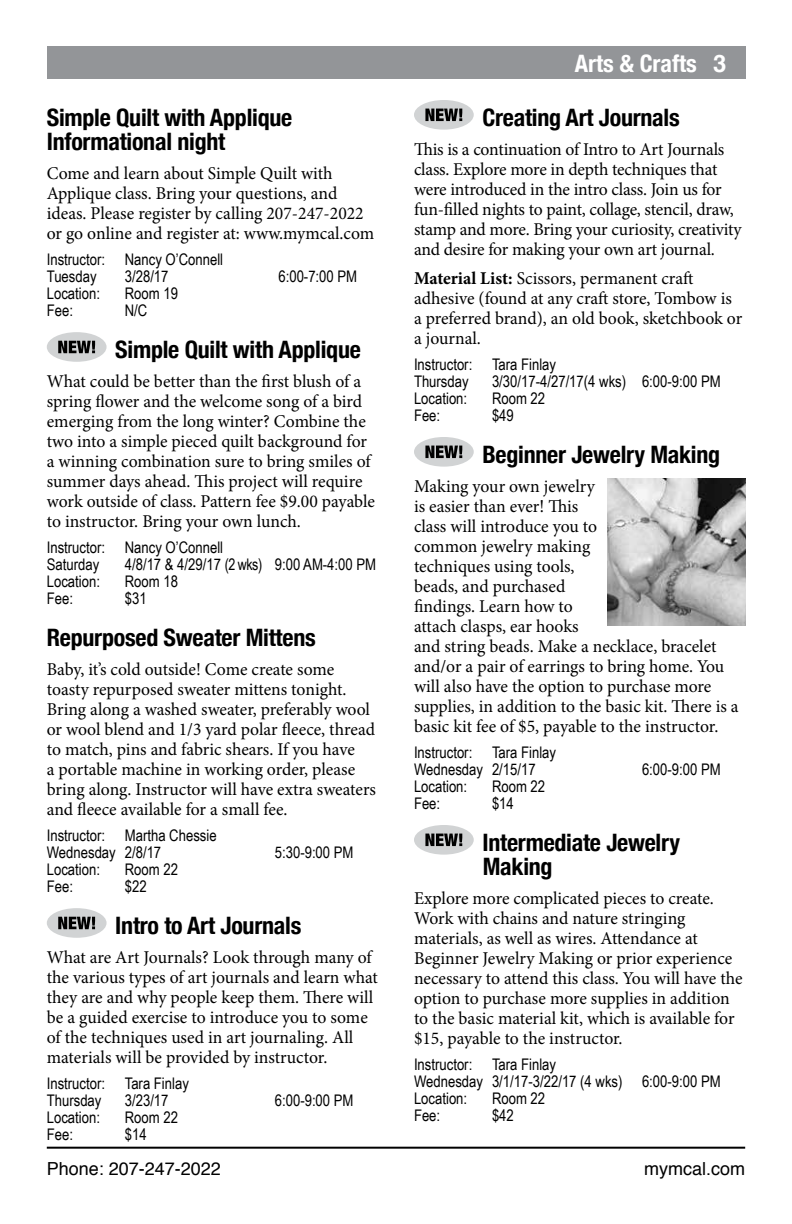
<style>
.page{position:relative;width:792px;height:1224px;background:#fff}
.page>*{position:absolute;margin:0;border:0;box-sizing:border-box;transform-origin:0 0}
.t1{font:700 condensed 24px/24px "Helvetica Neue";letter-spacing:-.01em;color:#000}
.t2{font:700 condensed 24px "Helvetica Neue";color:#fff}
.t3{font:700 24px "Helvetica";color:#fff}
.t4{font:18px/20px "Minion Pro";letter-spacing:-.005em;color:#000}
.t5{font:18px "Helvetica";color:#000}
.t6{font:16px/17px "Arial Narrow";color:#000}
.s1{font-weight:700}
</style>
<div class="page">
<div style="left:47px;top:47px;width:698px;height:32px;background:#939598"></div>
<hr style="left:47px;top:1147px;width:698px;height:2px;background:#000">
<div style="left:47px;top:332px;width:60px;height:30px;background:#d1d3d4;border-radius:50%"></div>
<svg style="left:58px;top:341px;width:37px;height:12px"></svg>
<div style="left:47px;top:908px;width:60px;height:30px;background:#d1d3d4;border-radius:50%"></div>
<svg style="left:58px;top:917px;width:37px;height:12px"></svg>
<div style="left:414px;top:100px;width:60px;height:30px;background:#d1d3d4;border-radius:50%"></div>
<svg style="left:425px;top:109px;width:37px;height:12px"></svg>
<div style="left:414px;top:437px;width:60px;height:30px;background:#d1d3d4;border-radius:50%"></div>
<svg style="left:425px;top:446px;width:37px;height:12px"></svg>
<div style="left:414px;top:825px;width:60px;height:30px;background:#d1d3d4;border-radius:50%"></div>
<svg style="left:425px;top:834px;width:37px;height:12px"></svg>
<img style="left:608px;top:478px;width:137px;height:148px">
<h1 class="t1" style="left:47px;top:104px;width:247px">Simple Quilt with Applique<br>Informational night</h1>
<p class="t4" style="left:47px;top:163px;width:329px">Come and learn about Simple Quilt with Applique class. Bring your questions, and ideas. Please register by calling 207-247-2022 or go online and register at: www.mymcal.com</p>
<p class="t6" style="left:47px;top:250px;width:178px">Instructor: Nancy O’Connell<br>Tuesday</p>
<p class="t6" style="left:125px;top:267px;width:45px">3/28/17</p>
<p class="t6" style="left:278px;top:267px;width:80px">6:00-7:00 PM</p>
<p class="t6" style="left:47px;top:284px;width:55px">Location:</p>
<p class="t6" style="left:125px;top:284px;width:55px">Room 19</p>
<p class="t6" style="left:47px;top:301px;width:28px">Fee:</p>
<p class="t6" style="left:125px;top:301px;width:24px">N/C</p>
<h1 class="t1" style="left:115px;top:336px;width:247px">Simple Quilt with Applique</h1>
<p class="t4" style="left:47px;top:371px;width:330px">What could be better than the first blush of a spring flower and the welcome song of a bird emerging from the long winter? Combine the two into a simple pieced quilt background for a winning combination sure to bring smiles of summer days ahead. This project will require work outside of class. Pattern fee $9.00 payable to instructor. Bring your own lunch.</p>
<p class="t6" style="left:47px;top:538px;width:178px">Instructor: Nancy O’Connell<br>Saturday</p>
<p class="t6" style="left:125px;top:555px;width:253px">4/8/17 &amp; 4/29/17 (2 wks) 9:00 AM-4:00 PM</p>
<p class="t6" style="left:47px;top:572px;width:55px">Location:</p>
<p class="t6" style="left:125px;top:572px;width:55px">Room 18</p>
<p class="t6" style="left:47px;top:589px;width:28px">Fee:</p>
<p class="t6" style="left:125px;top:589px;width:23px">$31</p>
<h1 class="t1" style="left:47px;top:624px;width:270px">Repurposed Sweater Mittens</h1>
<p class="t4" style="left:47px;top:659px;width:331px">Baby, it’s cold outside! Come create some toasty repurposed sweater mittens tonight.<br>Bring along a washed sweater, preferably wool or wool blend and 1/3 yard polar fleece, thread to match, pins and fabric shears. If you have<br>a portable machine in working order, please bring along. Instructor will have extra sweaters and fleece available for a small fee.</p>
<p class="t6" style="left:47px;top:826px;width:171px">Instructor: Martha Chessie<br>Wednesday 2/8/17</p>
<p class="t6" style="left:275px;top:843px;width:80px">5:30-9:00 PM</p>
<p class="t6" style="left:47px;top:860px;width:55px">Location:</p>
<p class="t6" style="left:125px;top:860px;width:55px">Room 22</p>
<p class="t6" style="left:47px;top:877px;width:28px">Fee:</p>
<p class="t6" style="left:125px;top:877px;width:23px">$22</p>
<h1 class="t1" style="left:115px;top:912px;width:188px">Intro to Art Journals</h1>
<p class="t4" style="left:47px;top:947px;width:333px">What are Art Journals? Look through many of the various types of art journals and learn what they are and why people keep them. There will be a guided exercise to introduce you to some of the techniques used in art journaling. All materials will be provided by instructor.</p>
<p class="t6" style="left:47px;top:1074px;width:144px">Instructor: Tara Finlay<br>Thursday</p>
<p class="t6" style="left:125px;top:1091px;width:45px">3/23/17</p>
<p class="t6" style="left:275px;top:1091px;width:80px">6:00-9:00 PM</p>
<p class="t6" style="left:47px;top:1108px;width:55px">Location:</p>
<p class="t6" style="left:125px;top:1108px;width:55px">Room 22</p>
<p class="t6" style="left:47px;top:1125px;width:28px">Fee:</p>
<p class="t6" style="left:125px;top:1125px;width:23px">$14</p>
<h1 class="t2" style="left:575px;top:43px;width:124px">Arts &amp; Crafts</h1>
<h1 class="t3" style="left:713px;top:44px;width:15px">3</h1>
<h1 class="t1" style="left:483px;top:103px;width:199px">Creating Art Journals</h1>
<p class="t4" style="left:414px;top:139px;width:329px">This is a continuation of Intro to Art Journals class. Explore more in depth techniques that were introduced in the intro class. Join us for fun-filled nights to paint, collage, stencil, draw, stamp and more. Bring your curiosity, creativity and desire for making your own art journal.</p>
<p class="t4" style="left:414px;top:268px;width:330px"><span class="s1">Material List:</span> Scissors, permanent craft adhesive (found at any craft store, Tombow is a preferred brand), an old book, sketchbook or a journal.</p>
<p class="t6" style="left:414px;top:355px;width:144px">Instructor: Tara Finlay<br>Thursday</p>
<p class="t6" style="left:492px;top:372px;width:230px">3/30/17-4/27/17(4 wks) 6:00-9:00 PM</p>
<p class="t6" style="left:414px;top:389px;width:55px">Location:</p>
<p class="t6" style="left:492px;top:389px;width:55px">Room 22</p>
<p class="t6" style="left:414px;top:406px;width:28px">Fee:</p>
<p class="t6" style="left:492px;top:406px;width:23px">$49</p>
<h1 class="t1" style="left:483px;top:440px;width:239px">Beginner Jewelry Making</h1>
<p class="t4" style="left:414px;top:476px;width:326px">Making your own jewelry<br>is easier than ever! This<br>class will introduce you to<br>common jewelry making<br>techniques using tools,<br>beads, and purchased<br>findings. Learn how to<br>attach clasps, ear hooks<br>and string beads. Make a necklace, bracelet and/or a pair of earrings to bring home. You will also have the option to purchase more supplies, in addition to the basic kit. There is a basic kit fee of $5, payable to the instructor.</p>
<p class="t6" style="left:414px;top:743px;width:144px">Instructor: Tara Finlay<br>Wednesday 2/15/17</p>
<p class="t6" style="left:642px;top:760px;width:80px">6:00-9:00 PM</p>
<p class="t6" style="left:414px;top:777px;width:55px">Location:</p>
<p class="t6" style="left:492px;top:777px;width:55px">Room 22</p>
<p class="t6" style="left:414px;top:794px;width:28px">Fee:</p>
<p class="t6" style="left:492px;top:794px;width:23px">$14</p>
<h1 class="t1" style="left:483px;top:828px;width:199px">Intermediate Jewelry<br>Making</h1>
<p class="t4" style="left:414px;top:888px;width:330px">Explore more complicated pieces to create.<br>Work with chains and nature stringing materials, as well as wires. Attendance at Beginner Jewelry Making or prior experience necessary to attend this class. You will have the option to purchase more supplies in addition to the basic material kit, which is available for $15, payable to the instructor.</p>
<p class="t6" style="left:414px;top:1055px;width:308px">Instructor: Tara Finlay<br>Wednesday 3/1/17-3/22/17 (4 wks) 6:00-9:00 PM<br>Location:</p>
<p class="t6" style="left:492px;top:1089px;width:55px">Room 22</p>
<p class="t6" style="left:414px;top:1106px;width:28px">Fee:</p>
<p class="t6" style="left:492px;top:1106px;width:23px">$42</p>
<p class="t5" style="left:47px;top:1155px;width:176px">Phone: 207-247-2022</p>
<p class="t5" style="left:644px;top:1155px;width:102px">mymcal.com</p>
</div>
